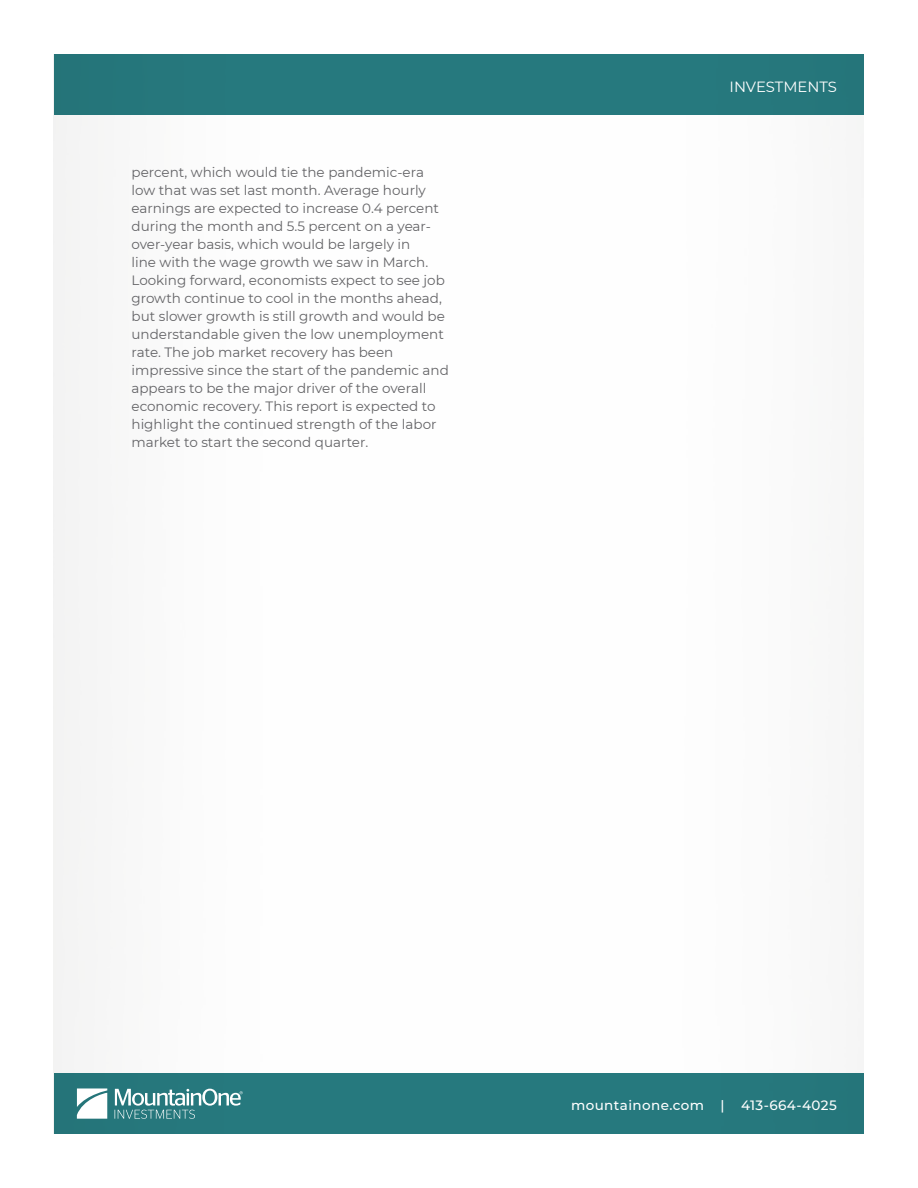
<style>
.page{position:relative;width:918px;height:1188px;background:#fff}
.page>*{position:absolute;margin:0;border:0;box-sizing:border-box;transform-origin:0 0}
.t1{font:14.85px "Montserrat";color:#fff}
.Bullets_2{font:13.5px/18px "Montserrat";color:#636366}
.t2{font:500 13.5px "Montserrat";letter-spacing:.03em;color:#fff}
</style>
<div class="page">
<div style="left:54px;top:1073px;width:810px;height:61px;background:#277a7f"></div>
<div style="left:54px;top:54px;width:810px;height:61px;background:#277a7f"></div>
<svg style="left:77px;top:1088px;width:30px;height:31px"></svg>
<svg style="left:115px;top:1089px;width:128px;height:30px"></svg>
<p class="Bullets_2" style="left:132px;top:163px;width:319px">percent, which would tie the pandemic-era low that was set last month. Average hourly earnings are expected to increase 0.4 percent during the month and 5.5 percent on a year&shy;over-year basis, which would be largely in<br>line with the wage growth we saw in March.<br>Looking forward, economists expect to see job growth continue to cool in the months ahead, but slower growth is still growth and would be understandable given the low unemployment rate. The job market recovery has been impressive since the start of the pandemic and appears to be the major driver of the overall economic recovery. This report is expected to highlight the continued strength of the labor market to start the second quarter.</p>
<p class="t1" style="left:730px;top:76px;width:109px">INVESTMENTS</p>
<p class="t2" style="left:571px;top:1096px;width:267px">mountainone.com | 413-664-4025</p>
</div>
